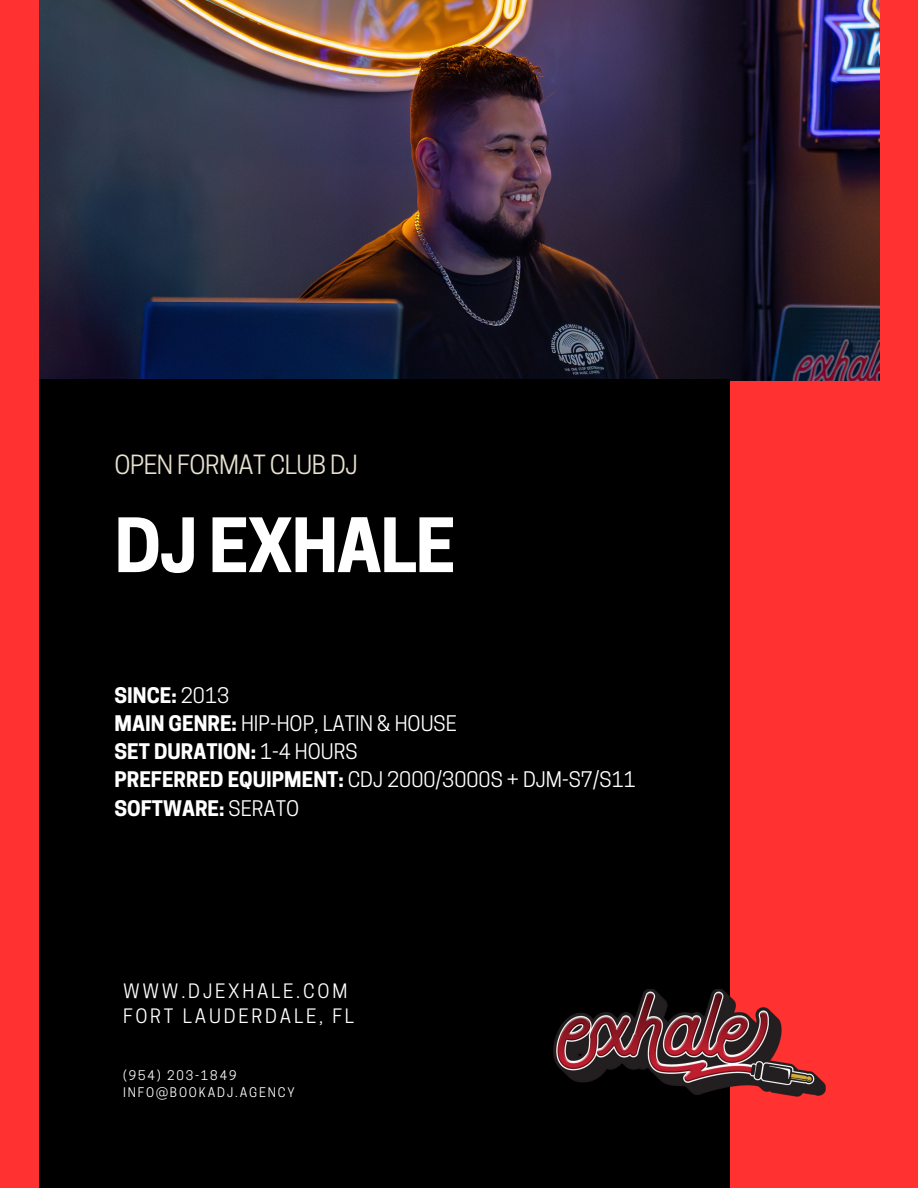
<style>
.page{position:relative;width:918px;height:1188px;background:#ff3131}
.page>*{position:absolute;margin:0;border:0;box-sizing:border-box;transform-origin:0 0}
.t1{font:700 70.2px "Cooper Hewitt";letter-spacing:-.02em;color:#fff}
.t2{font:24.75px "Cooper Hewitt";letter-spacing:-.02em;color:#e8e1d1}
.t3{font:20.25px/28.2px "Cooper Hewitt";color:#fff}
.t4{font:18.6px/25.3px "Cooper Hewitt";letter-spacing:.15em;color:#fff}
.t5{font:12.45px "Cooper Hewitt";letter-spacing:.15em;color:#fff}
.s1{font-weight:700}
</style>
<div class="page">
<img style="left:39px;top:0;width:840px;height:380px">
<div style="left:39px;top:380px;width:691px;height:808px;background:#000"></div>
<img style="left:554px;top:990px;width:272px;height:107px">
<h3 class="t2" style="left:115px;top:455px;width:245px">OPEN FORMAT CLUB DJ</h3>
<h1 class="t1" style="left:115px;top:519px;width:343px">DJ EXHALE</h1>
<p class="t3" style="left:115px;top:684px;width:523px"><span class="s1">SINCE:</span> 2013<br><span class="s1">MAIN GENRE:</span> HIP-HOP, LATIN &amp; HOUSE<br><span class="s1">SET DURATION:</span> 1-4 HOURS<br><span class="s1">PREFERRED EQUIPMENT:</span> CDJ 2000/3000S + DJM-S7/S11<br><span class="s1">SOFTWARE:</span> SERATO</p>
<p class="t4" style="left:123px;top:980px;width:233px">WWW.DJEXHALE.COM<br>FORT LAUDERDALE, FL</p>
<p class="t5" style="left:123px;top:1071px;width:115px">(954) 203-1849</p>
<p class="t5" style="left:123px;top:1088px;width:173px">INFO@BOOKADJ.AGENCY</p>
</div>
